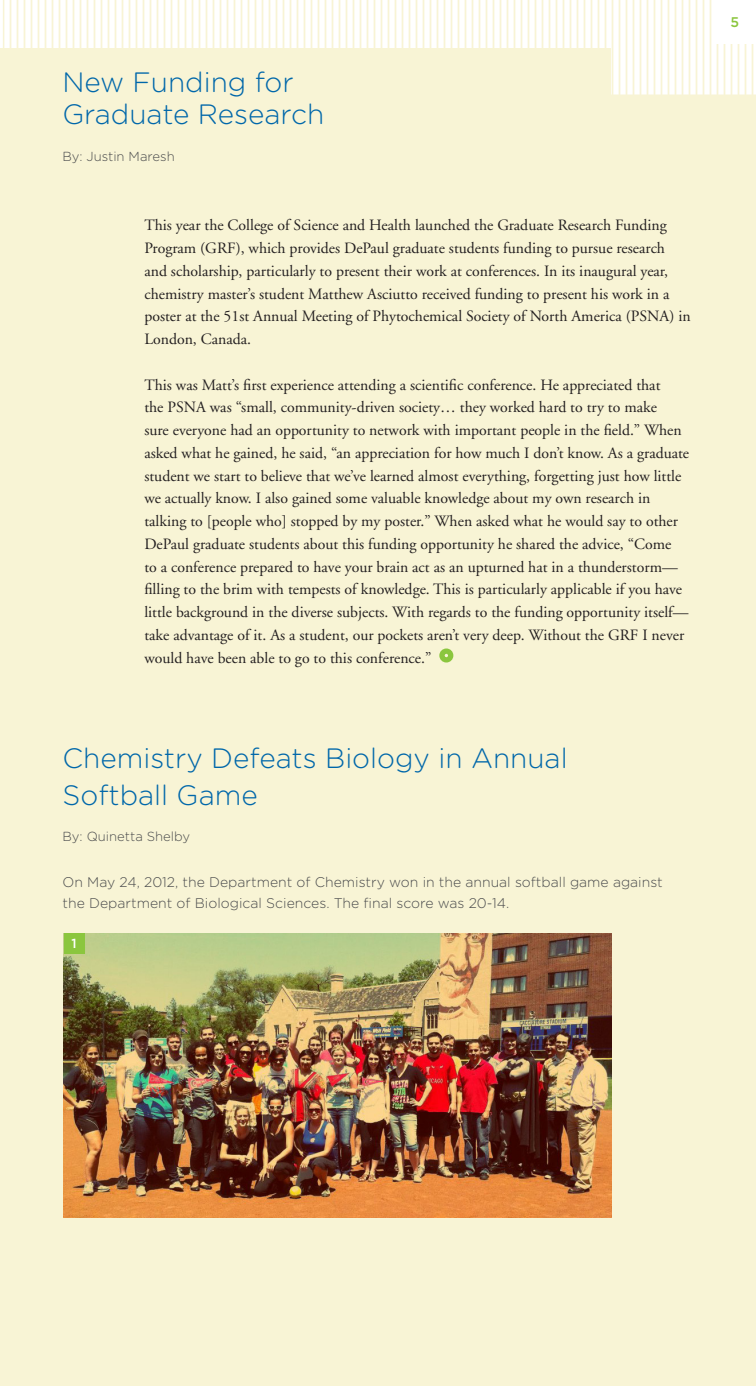
<style>
.page{position:relative;width:756px;height:1386px;background:#f8f4d5}
.page>*{position:absolute;margin:0;border:0;box-sizing:border-box;transform-origin:0 0}
.Main_Body___First_Li{font:300 28px/36.8px "Gotham Rounded";color:#0067aa}
.Main_Body{font:300 28px/31.5px "Gotham Rounded";color:#0067aa}
.Main_Body-2{font:15.75px/22.8px "Adobe Garamond";color:#231f20}
.Main_Body___First_Li-2{font:300 14px/21px "Gotham Rounded";color:#4b4c4d}
.t1{font:500 14px "Gotham";color:#8bc63e}
.t2{font:14px "Minion Pro";color:#8bc63e}
.Main_Body___First_Li-3{font:300 13.12px "Gotham Rounded";color:#4b4c4d}
.t3{font:500 13.12px "Gotham";color:#fff}
</style>
<div class="page">
<div style="left:4px;top:0;width:6px;height:94px;background:#fff"></div>
<div style="left:11px;top:0;width:6px;height:94px;background:#fff"></div>
<div style="left:18px;top:0;width:6px;height:94px;background:#fff"></div>
<div style="left:25px;top:0;width:6px;height:94px;background:#fff"></div>
<div style="left:32px;top:0;width:6px;height:94px;background:#fff"></div>
<div style="left:39px;top:0;width:6px;height:94px;background:#fff"></div>
<div style="left:46px;top:0;width:6px;height:94px;background:#fff"></div>
<div style="left:53px;top:0;width:6px;height:94px;background:#fff"></div>
<div style="left:60px;top:0;width:6px;height:94px;background:#fff"></div>
<div style="left:67px;top:0;width:6px;height:94px;background:#fff"></div>
<div style="left:74px;top:0;width:6px;height:94px;background:#fff"></div>
<div style="left:81px;top:0;width:6px;height:94px;background:#fff"></div>
<div style="left:88px;top:0;width:6px;height:94px;background:#fff"></div>
<div style="left:95px;top:0;width:6px;height:94px;background:#fff"></div>
<div style="left:102px;top:0;width:6px;height:94px;background:#fff"></div>
<div style="left:109px;top:0;width:6px;height:94px;background:#fff"></div>
<div style="left:116px;top:0;width:6px;height:94px;background:#fff"></div>
<div style="left:123px;top:0;width:6px;height:94px;background:#fff"></div>
<div style="left:130px;top:0;width:6px;height:94px;background:#fff"></div>
<div style="left:137px;top:0;width:6px;height:94px;background:#fff"></div>
<div style="left:144px;top:0;width:6px;height:94px;background:#fff"></div>
<div style="left:151px;top:0;width:6px;height:94px;background:#fff"></div>
<div style="left:158px;top:0;width:6px;height:94px;background:#fff"></div>
<div style="left:165px;top:0;width:6px;height:94px;background:#fff"></div>
<div style="left:172px;top:0;width:6px;height:94px;background:#fff"></div>
<div style="left:179px;top:0;width:6px;height:94px;background:#fff"></div>
<div style="left:186px;top:0;width:6px;height:94px;background:#fff"></div>
<div style="left:193px;top:0;width:6px;height:94px;background:#fff"></div>
<div style="left:200px;top:0;width:6px;height:94px;background:#fff"></div>
<div style="left:207px;top:0;width:6px;height:94px;background:#fff"></div>
<div style="left:214px;top:0;width:6px;height:94px;background:#fff"></div>
<div style="left:221px;top:0;width:6px;height:94px;background:#fff"></div>
<div style="left:228px;top:0;width:6px;height:94px;background:#fff"></div>
<div style="left:235px;top:0;width:6px;height:94px;background:#fff"></div>
<div style="left:242px;top:0;width:6px;height:94px;background:#fff"></div>
<div style="left:249px;top:0;width:6px;height:94px;background:#fff"></div>
<div style="left:256px;top:0;width:6px;height:94px;background:#fff"></div>
<div style="left:263px;top:0;width:6px;height:94px;background:#fff"></div>
<div style="left:270px;top:0;width:6px;height:94px;background:#fff"></div>
<div style="left:277px;top:0;width:6px;height:94px;background:#fff"></div>
<div style="left:284px;top:0;width:6px;height:94px;background:#fff"></div>
<div style="left:291px;top:0;width:6px;height:94px;background:#fff"></div>
<div style="left:298px;top:0;width:6px;height:94px;background:#fff"></div>
<div style="left:305px;top:0;width:6px;height:94px;background:#fff"></div>
<div style="left:312px;top:0;width:6px;height:94px;background:#fff"></div>
<div style="left:319px;top:0;width:6px;height:94px;background:#fff"></div>
<div style="left:326px;top:0;width:6px;height:94px;background:#fff"></div>
<div style="left:333px;top:0;width:6px;height:94px;background:#fff"></div>
<div style="left:340px;top:0;width:6px;height:94px;background:#fff"></div>
<div style="left:347px;top:0;width:6px;height:94px;background:#fff"></div>
<div style="left:354px;top:0;width:6px;height:94px;background:#fff"></div>
<div style="left:361px;top:0;width:6px;height:94px;background:#fff"></div>
<div style="left:368px;top:0;width:6px;height:94px;background:#fff"></div>
<div style="left:375px;top:0;width:6px;height:94px;background:#fff"></div>
<div style="left:382px;top:0;width:6px;height:94px;background:#fff"></div>
<div style="left:389px;top:0;width:6px;height:94px;background:#fff"></div>
<div style="left:396px;top:0;width:6px;height:94px;background:#fff"></div>
<div style="left:403px;top:0;width:6px;height:94px;background:#fff"></div>
<div style="left:410px;top:0;width:6px;height:94px;background:#fff"></div>
<div style="left:417px;top:0;width:6px;height:94px;background:#fff"></div>
<div style="left:424px;top:0;width:6px;height:94px;background:#fff"></div>
<div style="left:431px;top:0;width:6px;height:94px;background:#fff"></div>
<div style="left:438px;top:0;width:6px;height:94px;background:#fff"></div>
<div style="left:445px;top:0;width:6px;height:94px;background:#fff"></div>
<div style="left:452px;top:0;width:6px;height:94px;background:#fff"></div>
<div style="left:459px;top:0;width:6px;height:94px;background:#fff"></div>
<div style="left:466px;top:0;width:6px;height:94px;background:#fff"></div>
<div style="left:473px;top:0;width:6px;height:94px;background:#fff"></div>
<div style="left:480px;top:0;width:6px;height:94px;background:#fff"></div>
<div style="left:487px;top:0;width:6px;height:94px;background:#fff"></div>
<div style="left:494px;top:0;width:6px;height:94px;background:#fff"></div>
<div style="left:501px;top:0;width:6px;height:94px;background:#fff"></div>
<div style="left:508px;top:0;width:6px;height:94px;background:#fff"></div>
<div style="left:515px;top:0;width:6px;height:94px;background:#fff"></div>
<div style="left:522px;top:0;width:6px;height:94px;background:#fff"></div>
<div style="left:529px;top:0;width:6px;height:94px;background:#fff"></div>
<div style="left:536px;top:0;width:6px;height:94px;background:#fff"></div>
<div style="left:543px;top:0;width:6px;height:94px;background:#fff"></div>
<div style="left:550px;top:0;width:6px;height:94px;background:#fff"></div>
<div style="left:557px;top:0;width:6px;height:94px;background:#fff"></div>
<div style="left:564px;top:0;width:6px;height:94px;background:#fff"></div>
<div style="left:571px;top:0;width:6px;height:94px;background:#fff"></div>
<div style="left:578px;top:0;width:6px;height:94px;background:#fff"></div>
<div style="left:585px;top:0;width:6px;height:94px;background:#fff"></div>
<div style="left:592px;top:0;width:6px;height:94px;background:#fff"></div>
<div style="left:599px;top:0;width:6px;height:94px;background:#fff"></div>
<div style="left:606px;top:0;width:6px;height:94px;background:#fff"></div>
<div style="left:613px;top:0;width:6px;height:94px;background:#fff"></div>
<div style="left:620px;top:0;width:6px;height:94px;background:#fff"></div>
<div style="left:627px;top:0;width:6px;height:94px;background:#fff"></div>
<div style="left:634px;top:0;width:6px;height:94px;background:#fff"></div>
<div style="left:641px;top:0;width:6px;height:94px;background:#fff"></div>
<div style="left:648px;top:0;width:6px;height:94px;background:#fff"></div>
<div style="left:655px;top:0;width:6px;height:94px;background:#fff"></div>
<div style="left:662px;top:0;width:6px;height:94px;background:#fff"></div>
<div style="left:669px;top:0;width:6px;height:94px;background:#fff"></div>
<div style="left:676px;top:0;width:6px;height:94px;background:#fff"></div>
<div style="left:683px;top:0;width:6px;height:94px;background:#fff"></div>
<div style="left:690px;top:0;width:6px;height:94px;background:#fff"></div>
<div style="left:697px;top:0;width:6px;height:94px;background:#fff"></div>
<div style="left:704px;top:0;width:6px;height:94px;background:#fff"></div>
<div style="left:711px;top:0;width:6px;height:94px;background:#fff"></div>
<div style="left:718px;top:0;width:6px;height:94px;background:#fff"></div>
<div style="left:725px;top:0;width:6px;height:94px;background:#fff"></div>
<div style="left:732px;top:0;width:6px;height:94px;background:#fff"></div>
<div style="left:739px;top:0;width:6px;height:94px;background:#fff"></div>
<div style="left:746px;top:0;width:6px;height:94px;background:#fff"></div>
<hr style="left:753px;top:0;width:3px;height:94px;background:#fff">
<hr style="left:0;top:0;width:3px;height:94px;background:#fff">
<div style="left:714px;top:0;width:42px;height:44px;background:#fff"></div>
<div style="left:439px;top:649px;width:14px;height:14px;border:5px solid #8bc63e;border-radius:50%"></div>
<div style="left:0;top:48px;width:611px;height:48px;background:#f8f4d5"></div>
<img style="left:64px;top:933px;width:547px;height:285px">
<div style="left:64px;top:933px;width:21px;height:21px;background:#8bc63e"></div>
<p class="Main_Body" style="left:62px;top:67px;width:263px">New Funding for<br>Graduate Research</p>
<p class="Main_Body___First_Li-3" style="left:62px;top:148px;width:114px">By: Justin Maresh</p>
<p class="Main_Body-2" style="left:144px;top:214px;width:548px">This year the College of Science and Health launched the Graduate Research Funding Program (GRF), which provides DePaul graduate students funding to pursue research and scholarship, particularly to present their work at conferences. In its inaugural year, chemistry master’s student Matthew Asciutto received funding to present his work in a poster at the 51st Annual Meeting of Phytochemical Society of North America (PSNA) in London, Canada.</p>
<p class="Main_Body-2" style="left:144px;top:374px;width:546px">This was Matt’s first experience attending a scientific conference. He appreciated that<br>the PSNA was “small, community-driven society… they worked hard to try to make<br>sure everyone had an opportunity to network with important people in the field.” When asked what he gained, he said, “an appreciation for how much I don’t know. As a graduate student we start to believe that we’ve learned almost everything, forgetting just how little we actually know. I also gained some valuable knowledge about my own research in talking to [people who] stopped by my poster.” When asked what he would say to other DePaul graduate students about this funding opportunity he shared the advice, “Come<br>to a conference prepared to have your brain act as an upturned hat in a thunderstorm— filling to the brim with tempests of knowledge. This is particularly applicable if you have little background in the diverse subjects. With regards to the funding opportunity itself— take advantage of it. As a student, our pockets aren’t very deep. Without the GRF I never would have been able to go to this conference.”</p>
<p class="Main_Body___First_Li" style="left:63px;top:739px;width:507px">Chemistry Defeats Biology in Annual<br>Softball Game</p>
<p class="Main_Body___First_Li-3" style="left:63px;top:829px;width:129px">By: Quinetta Shelby</p>
<p class="Main_Body___First_Li-2" style="left:63px;top:871px;width:602px">On May 24, 2012, the Department of Chemistry won in the annual softball game against the Department of Biological Sciences. The final score was 20-14.</p>
<p class="t3" style="left:72px;top:936px;width:7px">1</p>
<p class="t1" style="left:731px;top:15px;width:10px">5</p>
<p class="t2" style="left:732px;top:13px;width:8px">4</p>
</div>
